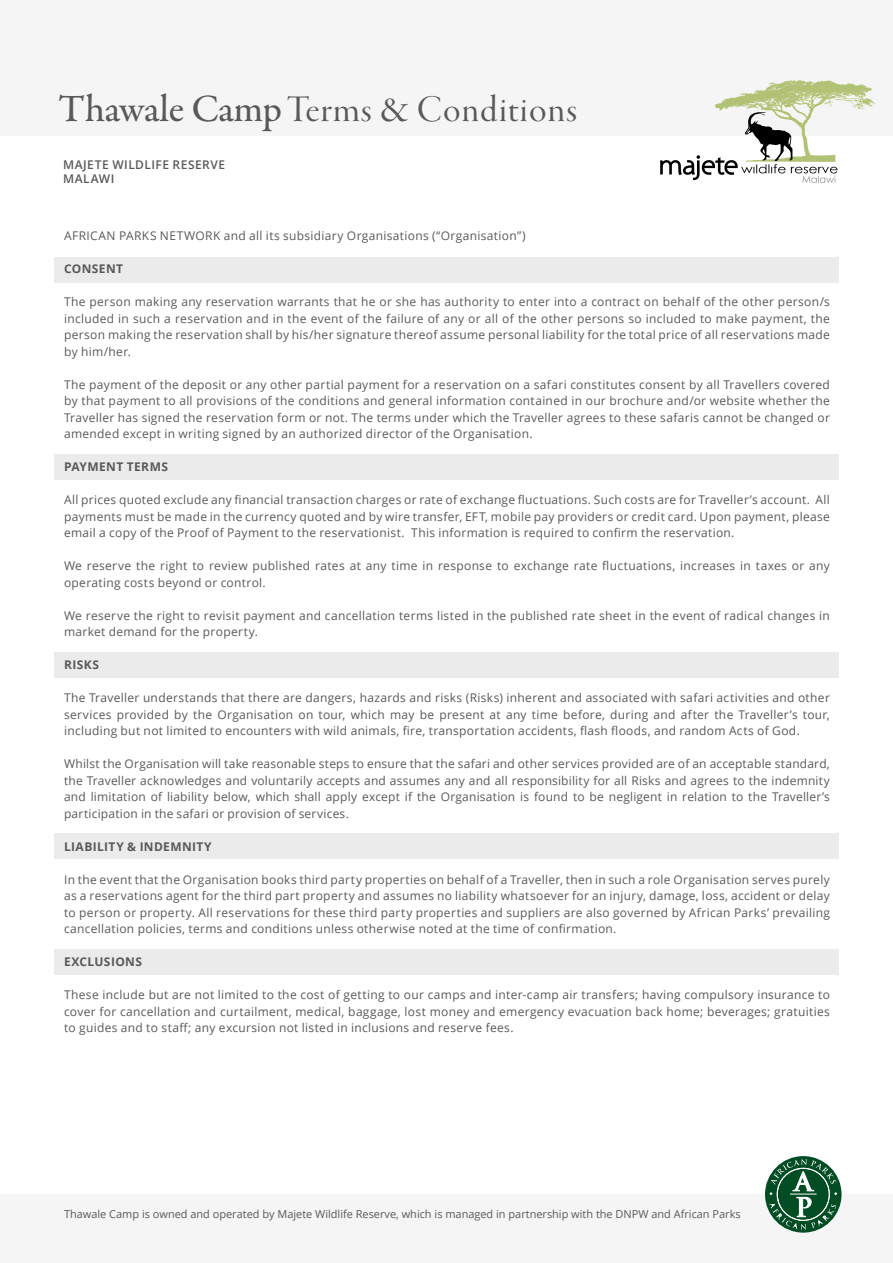
<style>
.page{position:relative;width:893px;height:1263px;background:#fff}
.page>*{position:absolute;margin:0;border:0;box-sizing:border-box;transform-origin:0 0}
.t1{font:39px "Garamond Premr Pro Disp";letter-spacing:.03em;color:#58595b}
.t2{font:12px/16.5px "Open Sans";letter-spacing:.025em;color:#58595b;text-align:justify}
.t3{font:700 12px "Open Sans";letter-spacing:.035em;color:#58595b}
.t4{font:600 12px/14.4px "Open Sans";letter-spacing:.045em;color:#58595b}
.t5{font:10.95px "Open Sans";color:#58595b}
.s1{font-family:"Garamond Premr Pro";font-weight:500}
</style>
<div class="page">
<div style="left:54px;top:949px;width:785px;height:25px;background:#ebebeb"></div>
<div style="left:54px;top:454px;width:785px;height:26px;background:#ebebeb"></div>
<div style="left:54px;top:257px;width:785px;height:26px;background:#ebebeb"></div>
<div style="left:54px;top:833px;width:785px;height:26px;background:#ebebeb"></div>
<div style="left:54px;top:652px;width:785px;height:25px;background:#ebebeb"></div>
<div style="left:0;top:0;width:893px;height:136px;background:#f5f5f5"></div>
<svg style="left:660px;top:80px;width:215px;height:103px"></svg>
<div style="left:0;top:1194px;width:893px;height:69px;background:#f5f5f5"></div>
<div style="left:765px;top:1156px;width:76px;height:76px;background:#004c23;border-radius:50%"></div>
<svg style="left:769px;top:1159px;width:68px;height:70px"></svg>
<h1 class="t1" style="left:59px;top:88px;width:520px"><span class="s1">Thawale Camp</span> Terms &amp; Conditions</h1>
<p class="t4" style="left:63px;top:157px;width:164px">MAJETE WILDLIFE RESERVE<br>MALAWI</p>
<p class="t2" style="left:64px;top:227px;width:463px">AFRICAN PARKS NETWORK and all its subsidiary Organisations (“Organisation”)</p>
<p class="t3" style="left:64px;top:260px;width:61px">CONSENT</p>
<p class="t2" style="left:64px;top:293px;width:767px">The person making any reservation warrants that he or she has authority to enter into a contract on behalf of the other person/s included in such a reservation and in the event of the failure of any or all of the other persons so included to make payment, the person making the reservation shall by his/her signature thereof assume personal liability for the total price of all reservations made by him/her.</p>
<p class="t2" style="left:64px;top:376px;width:767px">The payment of the deposit or any other partial payment for a reservation on a safari constitutes consent by all Travellers covered by that payment to all provisions of the conditions and general information contained in our brochure and/or website whether the Traveller has signed the reservation form or not. The terms under which the Traveller agrees to these safaris cannot be changed or amended except in writing signed by an authorized director of the Organisation.</p>
<p class="t3" style="left:64px;top:458px;width:106px">PAYMENT TERMS</p>
<p class="t2" style="left:64px;top:491px;width:767px">All prices quoted exclude any financial transaction charges or rate of exchange fluctuations. Such costs are for Traveller’s account. All payments must be made in the currency quoted and by wire transfer, EFT, mobile pay providers or credit card. Upon payment, please email a copy of the Proof of Payment to the reservationist. This information is required to confirm the reservation.</p>
<p class="t2" style="left:64px;top:557px;width:767px">We reserve the right to review published rates at any time in response to exchange rate fluctuations, increases in taxes or any operating costs beyond or control.</p>
<p class="t2" style="left:64px;top:607px;width:767px">We reserve the right to revisit payment and cancellation terms listed in the published rate sheet in the event of radical changes in market demand for the property.</p>
<p class="t3" style="left:64px;top:656px;width:37px">RISKS</p>
<p class="t2" style="left:64px;top:689px;width:767px">The Traveller understands that there are dangers, hazards and risks (Risks) inherent and associated with safari activities and other services provided by the Organisation on tour, which may be present at any time before, during and after the Traveller’s tour, including but not limited to encounters with wild animals, fire, transportation accidents, flash floods, and random Acts of God.</p>
<p class="t2" style="left:64px;top:755px;width:767px">Whilst the Organisation will take reasonable steps to ensure that the safari and other services provided are of an acceptable standard, the Traveller acknowledges and voluntarily accepts and assumes any and all responsibility for all Risks and agrees to the indemnity and limitation of liability below, which shall apply except if the Organisation is found to be negligent in relation to the Traveller’s participation in the safari or provision of services.</p>
<p class="t3" style="left:64px;top:838px;width:149px">LIABILITY &amp; INDEMNITY</p>
<p class="t2" style="left:64px;top:871px;width:767px">In the event that the Organisation books third party properties on behalf of a Traveller, then in such a role Organisation serves purely as a reservations agent for the third part property and assumes no liability whatsoever for an injury, damage, loss, accident or delay to person or property. All reservations for these third party properties and suppliers are also governed by African Parks’ prevailing cancellation policies, terms and conditions unless otherwise noted at the time of confirmation.</p>
<p class="t3" style="left:64px;top:953px;width:79px">EXCLUSIONS</p>
<p class="t2" style="left:64px;top:986px;width:767px">These include but are not limited to the cost of getting to our camps and inter-camp air transfers; having compulsory insurance to cover for cancellation and curtailment, medical, baggage, lost money and emergency evacuation back home; beverages; gratuities to guides and to staff; any excursion not listed in inclusions and reserve fees.</p>
<p class="t5" style="left:64px;top:1207px;width:678px">Thawale Camp is owned and operated by Majete Wildlife Reserve, which is managed in partnership with the DNPW and African Parks</p>
</div>
